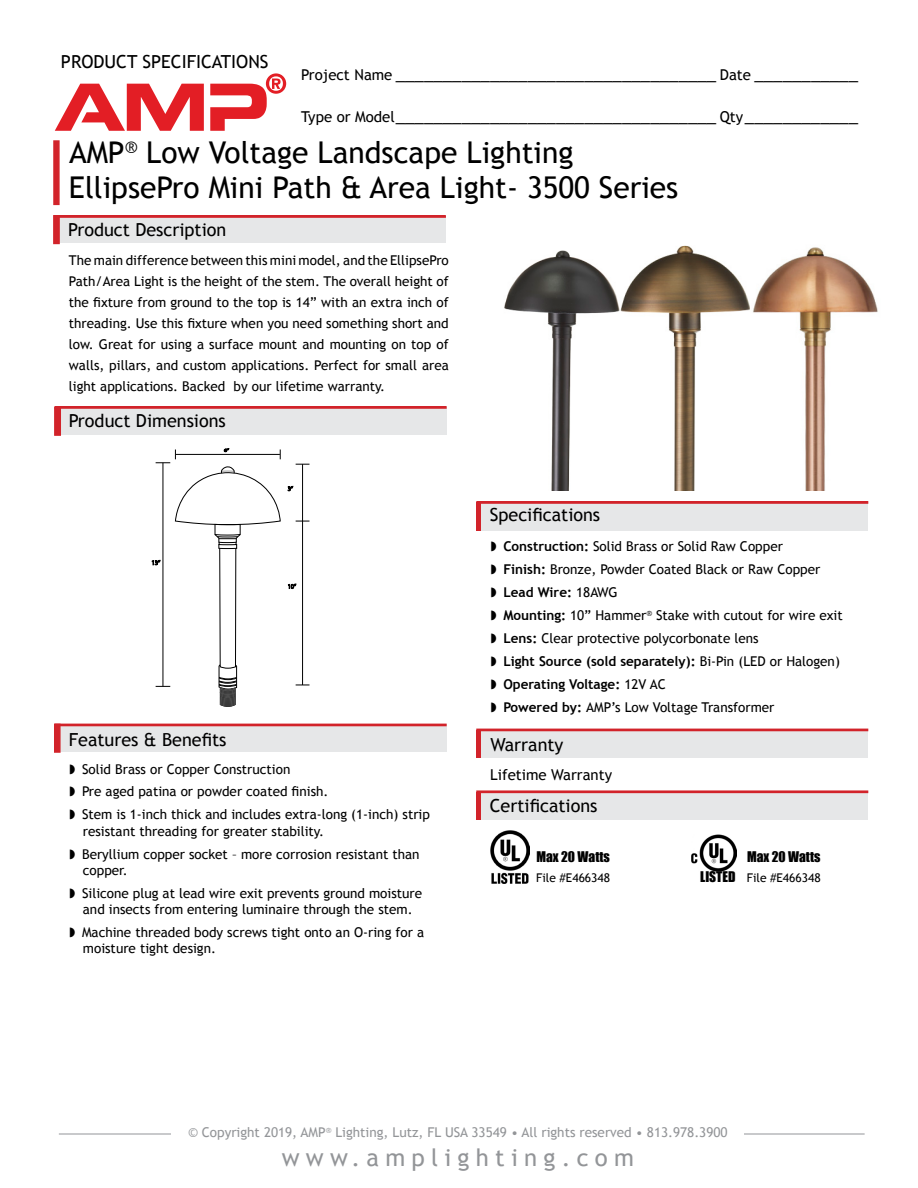
<style>
.page{position:relative;width:918px;height:1188px;background:#fff}
.page>*{position:absolute;margin:0;border:0;box-sizing:border-box;transform-origin:0 0}
.t1{font:30px/34.5px "Trebuchet MS";color:#000}
.t2{font:24px "Trebuchet MS";letter-spacing:.26em;color:#939598}
.t3{font:18px "Trebuchet MS";color:#000}
.t4{font:15px "Trebuchet MS";color:#000}
.t5{font:13.5px/23px "Trebuchet MS";color:#000}
.t6{font:13.5px "Trebuchet MS";color:#939598}
.t7{font:13.5px "Impact";color:#000}
.t8{font:12px "Trebuchet MS";color:#000}
.s1{font-size:15px}
.s2{font-weight:700}
</style>
<div class="page">
<hr style="left:59px;top:1134px;width:806px;height:1px;background:#939598">
<div style="left:172px;top:1111px;width:572px;height:70px;background:#fff"></div>
<div style="left:59px;top:216px;width:387px;height:27px;background:#e6e7e8"></div>
<svg style="left:53px;top:215px;width:7px;height:29px"></svg>
<div style="left:60px;top:724px;width:387px;height:28px;background:#e6e7e8"></div>
<svg style="left:54px;top:724px;width:7px;height:29px"></svg>
<svg style="left:53px;top:140px;width:7px;height:65px"></svg>
<div style="left:54px;top:215px;width:392px;height:3px;border:2px solid #d2232a"></div>
<div style="left:55px;top:724px;width:392px;height:2px;border:2px solid #d2232a"></div>
<div style="left:60px;top:407px;width:387px;height:28px;background:#e6e7e8"></div>
<svg style="left:54px;top:407px;width:7px;height:29px"></svg>
<div style="left:55px;top:406px;width:392px;height:3px;border:2px solid #d2232a"></div>
<div style="left:481px;top:502px;width:387px;height:29px;background:#e6e7e8"></div>
<div style="left:476px;top:502px;width:5px;height:29px;background:#d2232a"></div>
<div style="left:476px;top:501px;width:392px;height:3px;border:2px solid #d2232a"></div>
<div style="left:481px;top:730px;width:386px;height:28px;background:#e6e7e8"></div>
<div style="left:476px;top:730px;width:5px;height:28px;background:#d2232a"></div>
<div style="left:476px;top:729px;width:392px;height:2px;border:2px solid #d2232a"></div>
<div style="left:481px;top:792px;width:387px;height:27px;background:#e6e7e8"></div>
<div style="left:476px;top:792px;width:5px;height:27px;background:#d2232a"></div>
<div style="left:476px;top:790px;width:392px;height:3px;border:2px solid #d2232a"></div>
<img style="left:491px;top:831px;width:39px;height:52px">
<img style="left:691px;top:834px;width:46px;height:38px">
<svg style="left:210px;top:73px;width:76px;height:58px"></svg>
<svg style="left:55px;top:84px;width:149px;height:47px"></svg>
<hr style="left:302px;top:464px;width:1px;height:221px;background:#000">
<svg style="left:296px;top:464px;width:13px;height:1px"></svg>
<svg style="left:296px;top:521px;width:13px;height:1px"></svg>
<svg style="left:296px;top:685px;width:13px;height:1px"></svg>
<svg style="left:288px;top:486px;width:5px;height:5px"></svg>
<svg style="left:288px;top:584px;width:8px;height:5px"></svg>
<svg style="left:152px;top:448px;width:129px;height:259px"></svg>
<img style="left:504px;top:250px;width:117px;height:240px">
<img style="left:621px;top:245px;width:257px;height:245px">
<h3 class="t3" style="left:61px;top:51px;width:209px">PRODUCT SPECIFICATIONS</h3>
<h3 class="t3" style="left:301px;top:63px;width:558px"><span class="s1">Project Name</span> __________________________________ <span class="s1">Date</span> ___________</h3>
<h3 class="t3" style="left:301px;top:105px;width:558px"><span class="s1">Type or Model</span>__________________________________ <span class="s1">Qty</span>____________</h3>
<h1 class="t1" style="left:69px;top:136px;width:611px">AMP<sup>®</sup> Low Voltage Landscape Lighting<br>EllipsePro Mini Path &amp; Area Light- 3500 Series</h1>
<h3 class="t3" style="left:68px;top:219px;width:160px">Product Description</h3>
<p class="t5" style="left:69px;top:250px;width:381px;line-height:21px;text-align:justify">The main difference between this mini model, and the EllipsePro Path/Area Light is the height of the stem. The overall height of the fixture from ground to the top is 14” with an extra inch of threading. Use this fixture when you need something short and low. Great for using a surface mount and mounting on top of walls, pillars, and custom applications. Perfect for small area light applications. Backed by our lifetime warranty.</p>
<h3 class="t3" style="left:69px;top:410px;width:159px">Product Dimensions</h3>
<h3 class="t3" style="left:69px;top:729px;width:159px">Features &amp; Benefits</h3>
<p class="t5" style="left:69px;top:757px;width:362px">◗ Solid Brass or Copper Construction<br>◗ Pre aged patina or powder coated finish.<br>◗ Stem is 1-inch thick and includes extra-long (1-inch) strip</p>
<p class="t5" style="left:69px;top:820px;width:352px;text-indent:14px">resistant threading for greater stability.<br>◗ Beryllium copper socket – more corrosion resistant than</p>
<p class="t5" style="left:69px;top:859px;width:354px;text-indent:14px">copper.<br>◗ Silicone plug at lead wire exit prevents ground moisture</p>
<p class="t5" style="left:69px;top:898px;width:356px;text-align:center">and insects from entering luminaire through the stem.<br>◗ Machine threaded body screws tight onto an O-ring for a</p>
<p class="t5" style="left:83px;top:937px;width:135px">moisture tight design.</p>
<h3 class="t3" style="left:490px;top:504px;width:112px">Specifications</h3>
<p class="t5" style="left:491px;top:535px;width:354px">◗ <span class="s2">Construction:</span> Solid Brass or Solid Raw Copper<br>◗ <span class="s2">Finish:</span> Bronze, Powder Coated Black or Raw Copper<br>◗ <span class="s2">Lead Wire:</span> 18AWG<br>◗ <span class="s2">Mounting:</span> 10” Hammer<sup>®</sup> Stake with cutout for wire exit ◗ <span class="s2">Lens:</span> Clear protective polycorbonate lens<br>◗ <span class="s2">Light Source (sold separately):</span> Bi-Pin (LED or Halogen) ◗ <span class="s2">Operating Voltage:</span> 12V AC<br>◗ <span class="s2">Powered by:</span> AMP’s Low Voltage Transformer</p>
<h3 class="t3" style="left:490px;top:734px;width:75px">Warranty</h3>
<p class="t4" style="left:490px;top:766px;width:123px">Lifetime Warranty</p>
<h3 class="t3" style="left:490px;top:795px;width:109px">Certifications</h3>
<p class="t7" style="left:536px;top:846px;width:75px">Max 20 Watts</p>
<p class="t8" style="left:536px;top:871px;width:75px">File #E466348</p>
<p class="t7" style="left:700px;top:866px;width:37px">LISTED</p>
<p class="t7" style="left:747px;top:846px;width:75px">Max 20 Watts</p>
<p class="t8" style="left:747px;top:871px;width:75px">File #E466348</p>
<p class="t6" style="left:188px;top:1124px;width:541px">© Copyright 2019, AMP<sup>®</sup> Lighting, Lutz, FL USA 33549 • All rights reserved • 813.978.3900</p>
<h2 class="t2" style="left:282px;top:1143px;width:354px">www.amplighting.com</h2>
</div>
